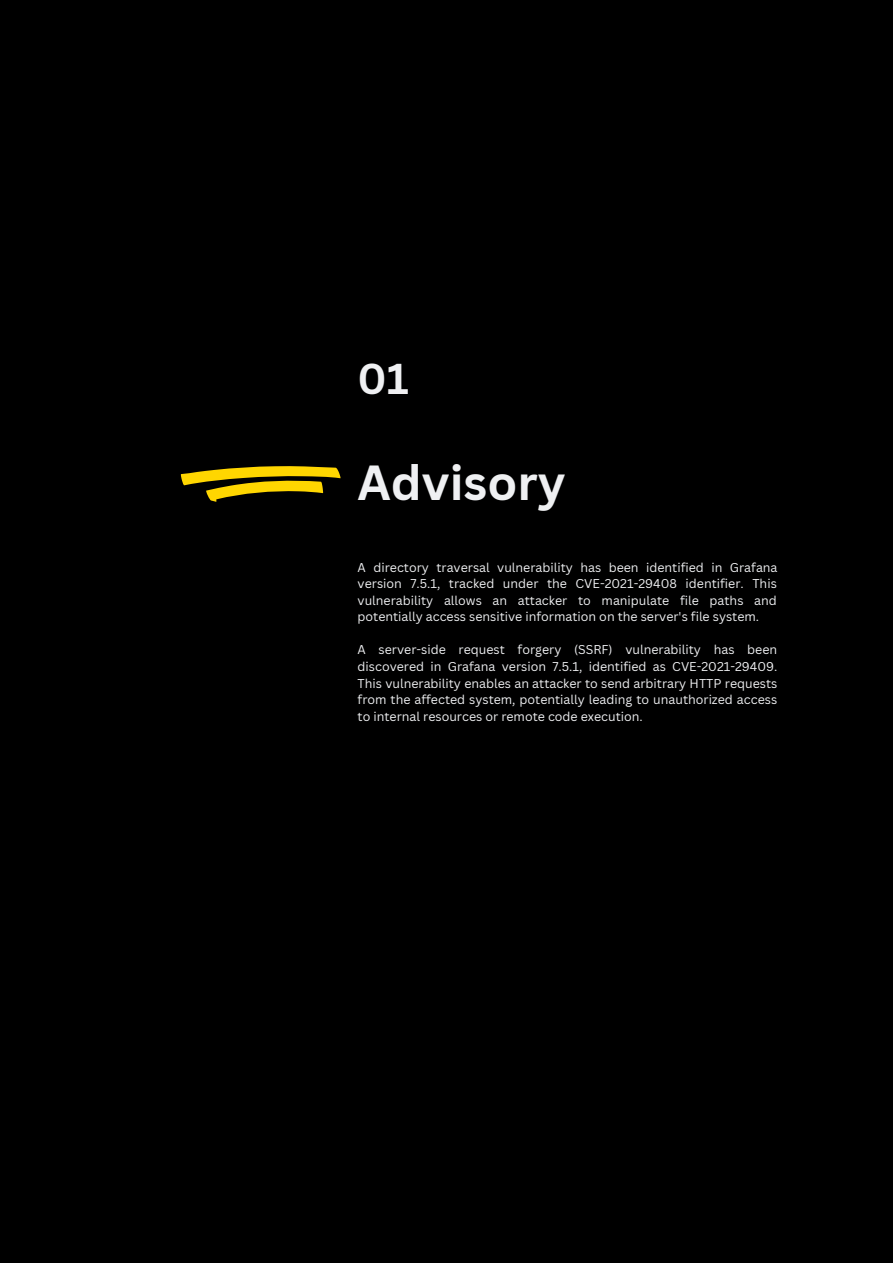
<style>
.page{position:relative;width:893px;height:1264px;background:#fff}
.page>*{position:absolute;margin:0;border:0;box-sizing:border-box;transform-origin:0 0}
.t1{font:700 48px "Canva Sans";color:#eff0f2}
.t2{font:700 42px "Canva Sans";color:#eff0f2}
.t3{font:12.45px/16.5px "Canva Sans";color:#eff0f2;text-align:justify}
</style>
<div class="page">
<div style="left:0;top:0;width:892px;height:1262px;background:#000"></div>
<svg style="left:180px;top:466px;width:161px;height:36px"></svg>
<p class="t2" style="left:357px;top:349px;width:53px">01</p>
<p class="t1" style="left:357px;top:448px;width:209px">Advisory</p>
<p class="t3" style="left:357px;top:558px;width:421px">A directory traversal vulnerability has been identified in Grafana version 7.5.1, tracked under the CVE-2021-29408 identifier. This vulnerability allows an attacker to manipulate file paths and potentially access sensitive information on the server's file system.</p>
<p class="t3" style="left:357px;top:641px;width:421px">A server-side request forgery (SSRF) vulnerability has been discovered in Grafana version 7.5.1, identified as CVE-2021-29409.<br>This vulnerability enables an attacker to send arbitrary HTTP requests from the affected system, potentially leading to unauthorized access to internal resources or remote code execution.</p>
</div>
